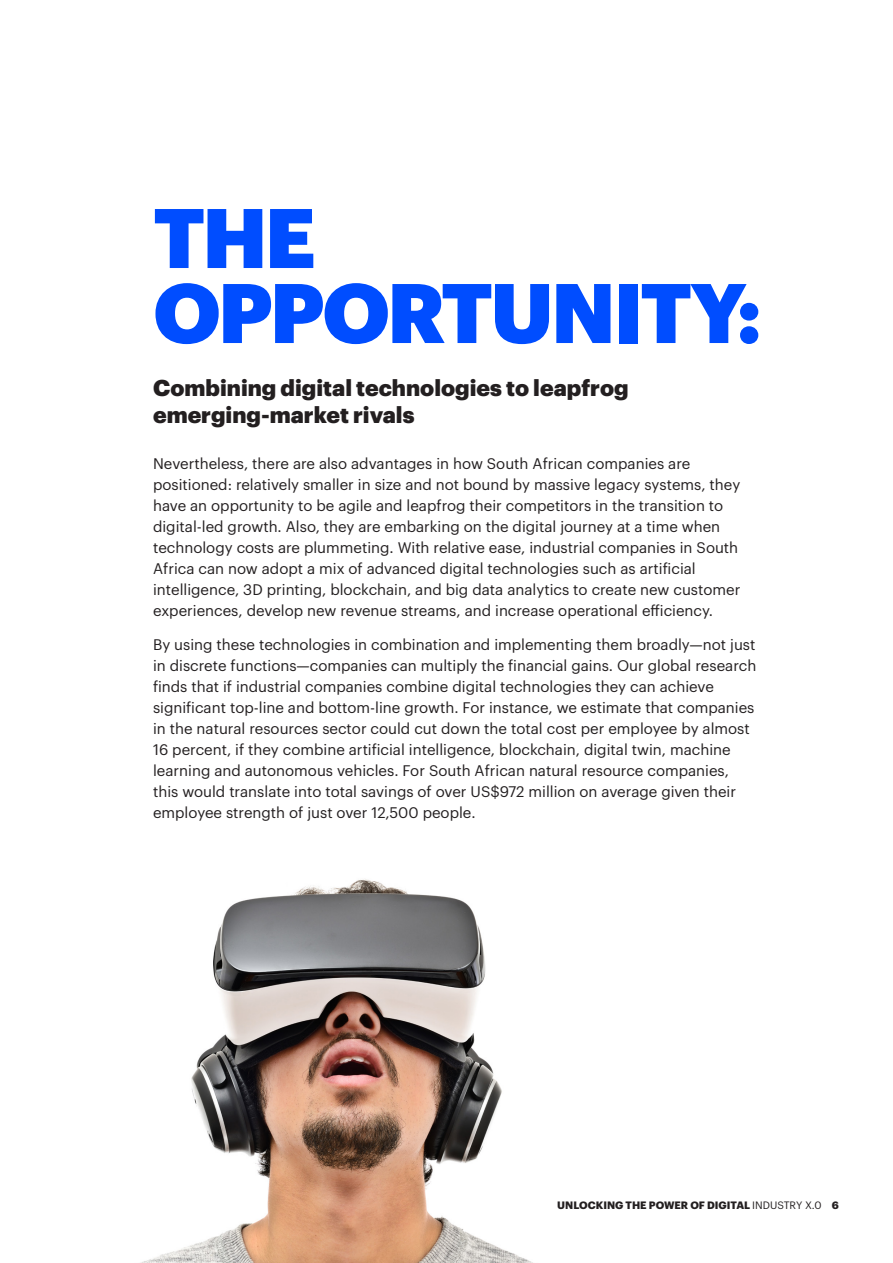
<style>
.page{position:relative;width:893px;height:1263px;background:#fff}
.page>*{position:absolute;margin:0;border:0;box-sizing:border-box;transform-origin:0 0}
._01_Main_heading_Blu{font:900 82.5px/75px "Graphik";letter-spacing:-.035em;color:#004dff}
._02_Sub_Heading__Bla{font:900 22.5px/27px "Graphik";color:#231f20}
._03__Body_Copy{font:15px/21px "Graphik";color:#231f20}
.t1{font:700 10.5px "Graphik";color:#231f20}
.s1{font-weight:400}
</style>
<div class="page">
<img style="left:140px;top:879px;width:393px;height:384px">
<p class="_01_Main_heading_Blu" style="left:153px;top:193px;width:610px">THE<br>OPPORTUNITY:</p>
<p class="_02_Sub_Heading__Bla" style="left:153px;top:372px;width:477px">Combining digital technologies to leapfrog emerging-market rivals</p>
<p class="_03__Body_Copy" style="left:153px;top:452px;width:589px">Nevertheless, there are also advantages in how South African companies are positioned: relatively smaller in size and not bound by massive legacy systems, they have an opportunity to be agile and leapfrog their competitors in the transition to digital-led growth. Also, they are embarking on the digital journey at a time when technology costs are plummeting. With relative ease, industrial companies in South Africa can now adopt a mix of advanced digital technologies such as artificial intelligence, 3D printing, blockchain, and big data analytics to create new customer experiences, develop new revenue streams, and increase operational efficiency.</p>
<p class="_03__Body_Copy" style="left:153px;top:632px;width:605px">By using these technologies in combination and implementing them broadly—not just in discrete functions—companies can multiply the financial gains. Our global research finds that if industrial companies combine digital technologies they can achieve significant top-line and bottom-line growth. For instance, we estimate that companies in the natural resources sector could cut down the total cost per employee by almost 16 percent, if they combine artificial intelligence, blockchain, digital twin, machine learning and autonomous vehicles. For South African natural resource companies, this would translate into total savings of over US$972 million on average given their employee strength of just over 12,500 people.</p>
<p class="t1" style="left:557px;top:1197px;width:283px">UNLOCKING THE POWER OF DIGITAL <span class="s1">INDUSTRY X.0</span> 6</p>
</div>
